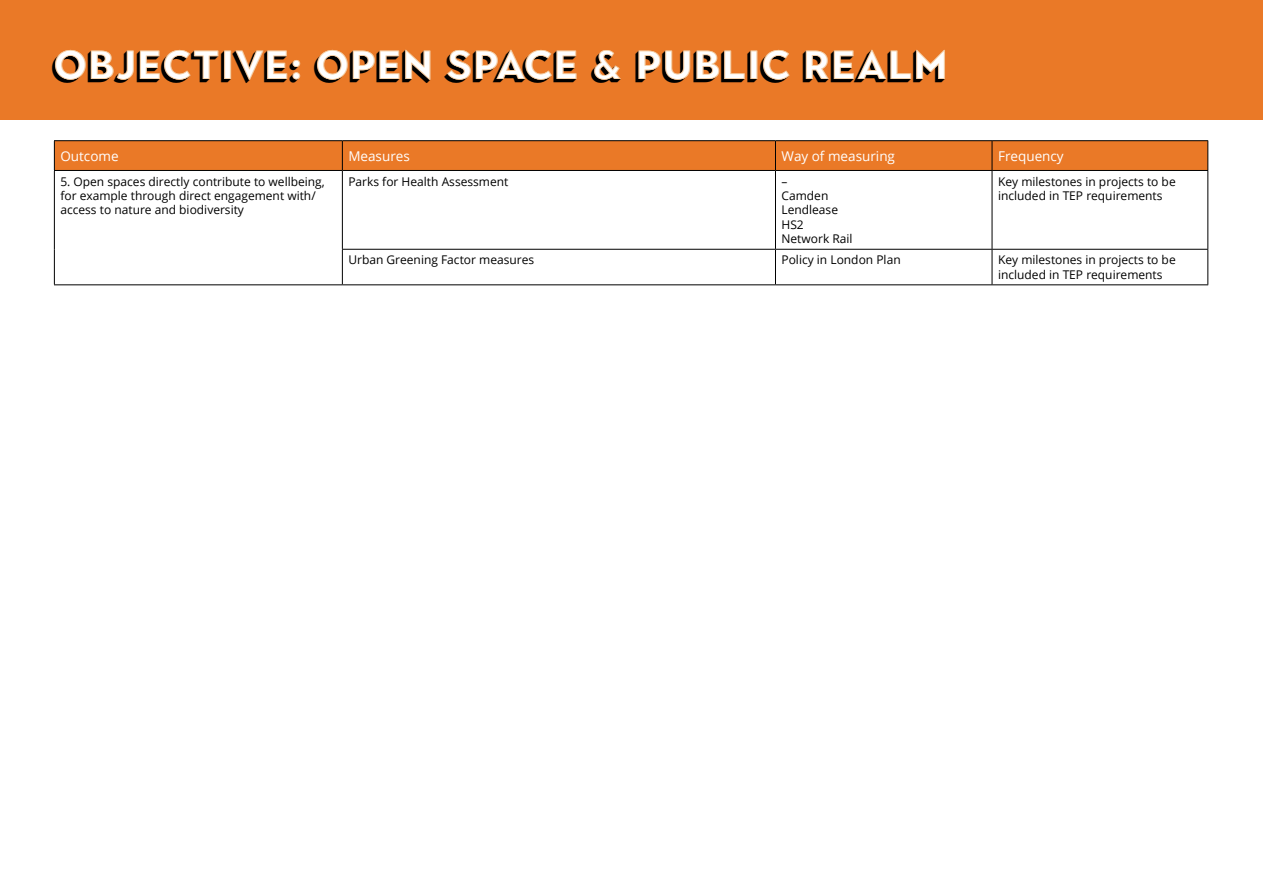
<style>
.page{position:relative;width:1263px;height:893px;background:#fff}
.page>*{position:absolute;margin:0;border:0;box-sizing:border-box;transform-origin:0 0}
.t1{font:40.5px "Town 31 Dimensional Bold Solo";letter-spacing:.045em;color:#000}
.t2{font:13.5px "Open Sans";color:#fff}
.t3{font:12px/14.4px "Open Sans";color:#000}
</style>
<div class="page">
<hr style="left:54px;top:171px;width:1px;height:78px;background:#000">
<hr style="left:342px;top:171px;width:1px;height:78px;background:#000">
<hr style="left:775px;top:171px;width:1px;height:78px;background:#000">
<hr style="left:992px;top:171px;width:1px;height:78px;background:#000">
<hr style="left:1207px;top:171px;width:1px;height:78px;background:#000">
<hr style="left:54px;top:249px;width:1px;height:35px;background:#000">
<hr style="left:342px;top:249px;width:433px;height:1px;background:#000">
<hr style="left:342px;top:250px;width:1px;height:34px;background:#000">
<hr style="left:775px;top:249px;width:217px;height:1px;background:#000">
<hr style="left:775px;top:250px;width:1px;height:34px;background:#000">
<hr style="left:992px;top:249px;width:216px;height:1px;background:#000">
<hr style="left:992px;top:250px;width:1px;height:34px;background:#000">
<hr style="left:1207px;top:250px;width:1px;height:34px;background:#000">
<hr style="left:54px;top:284px;width:288px;height:1px;background:#000">
<hr style="left:342px;top:284px;width:433px;height:1px;background:#000">
<hr style="left:775px;top:284px;width:217px;height:1px;background:#000">
<hr style="left:992px;top:284px;width:216px;height:1px;background:#000">
<hr style="left:54px;top:140px;width:288px;height:1px;background:#000">
<hr style="left:342px;top:140px;width:433px;height:1px;background:#000">
<hr style="left:775px;top:140px;width:217px;height:1px;background:#000">
<hr style="left:992px;top:140px;width:216px;height:1px;background:#000">
<div style="left:54px;top:141px;width:1154px;height:29px;background:#ea7927"></div>
<hr style="left:54px;top:170px;width:288px;height:1px;background:#000">
<hr style="left:342px;top:170px;width:433px;height:1px;background:#000">
<hr style="left:775px;top:170px;width:217px;height:1px;background:#000">
<hr style="left:992px;top:170px;width:216px;height:1px;background:#000">
<div style="left:0;top:0;width:1263px;height:119px;background:#ea7927"></div>
<h1 class="t1" style="left:54px;top:42px;width:894px">OBJECTIVE: OPEN SPACE &amp; PUBLIC REALM</h1>
<p class="t2" style="left:60px;top:147px;width:60px">Outcome</p>
<p class="t2" style="left:348px;top:147px;width:63px">Measures</p>
<p class="t2" style="left:781px;top:147px;width:115px">Way of measuring</p>
<p class="t2" style="left:998px;top:147px;width:67px">Frequency</p>
<p class="t3" style="left:60px;top:174px;width:266px">5. Open spaces directly contribute to wellbeing, for example through direct engagement with/ access to nature and biodiversity</p>
<p class="t3" style="left:348px;top:174px;width:162px">Parks for Health Assessment</p>
<p class="t3" style="left:781px;top:174px;width:73px">–<br>Camden<br>Lendlease<br>HS2<br>Network Rail</p>
<p class="t3" style="left:998px;top:174px;width:179px">Key milestones in projects to be included in TEP requirements</p>
<p class="t3" style="left:348px;top:253px;width:187px">Urban Greening Factor measures</p>
<p class="t3" style="left:781px;top:253px;width:121px">Policy in London Plan</p>
<p class="t3" style="left:998px;top:253px;width:179px">Key milestones in projects to be included in TEP requirements</p>
</div>
